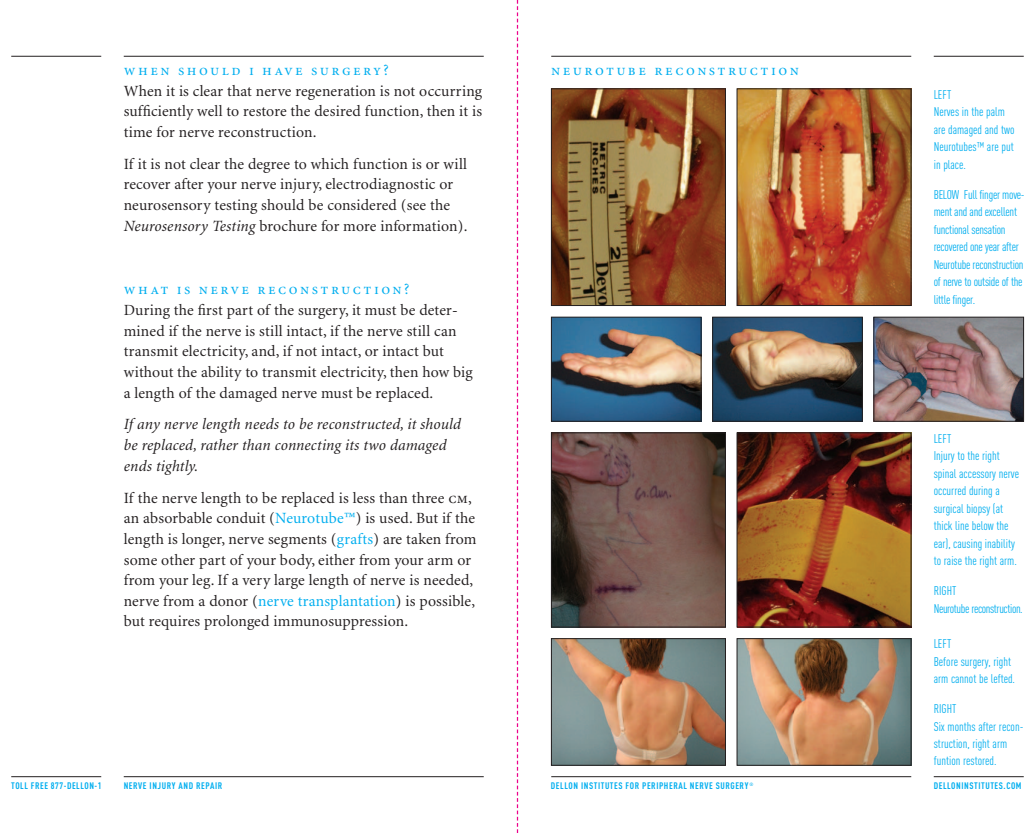
<style>
.page{position:relative;width:1035px;height:833px;background:#fff}
.page>*{position:absolute;margin:0;border:0;box-sizing:border-box;transform-origin:0 0}
.t1{font:15.62px/20.6px "Minion MM.345.584.11";letter-spacing:.01em;color:#231f20}
.t2{font:15.62px/20.6px "Minion MM It.345.584.11";letter-spacing:.005em;color:#231f20}
.t3{font:15.62px "Minion MM SC.345.584.11";letter-spacing:.15em;color:#00aeef}
.t4{font:12.5px/17.5px "DIN Cond Regular Alternate";color:#00aeef}
.t5{font:12.5px/17.5px "DIN Cond Regular Alternate";letter-spacing:-.02em;color:#00aeef}
.t6{font:12.5px/17.5px "DIN Cond Regular Alternate";letter-spacing:-.03em;color:#00aeef}
.t7{font:700 9.38px "DIN Cond";letter-spacing:.06em;color:#00aeef}
.s1{font-family:"Minion MM It.345.584.11"}
.s2{font-family:"Minion MM SC.345.584.11"}
.s3{color:#00aeef}
</style>
<div class="page">
<img style="left:553px;top:91px;width:171px;height:213px">
<div style="left:551px;top:89px;width:175px;height:217px;border:1px solid #231f20"></div>
<img style="left:553px;top:319px;width:146px;height:100px">
<div style="left:551px;top:317px;width:150px;height:104px;border:1px solid #231f20"></div>
<img style="left:714px;top:319px;width:147px;height:100px">
<div style="left:712px;top:317px;width:151px;height:104px;border:1px solid #231f20"></div>
<img style="left:876px;top:319px;width:146px;height:100px">
<div style="left:874px;top:317px;width:150px;height:104px;border:1px solid #231f20"></div>
<img style="left:553px;top:434px;width:171px;height:191px">
<div style="left:551px;top:432px;width:175px;height:195px;border:1px solid #231f20"></div>
<img style="left:553px;top:640px;width:171px;height:123px">
<div style="left:551px;top:638px;width:175px;height:127px;border:1px solid #231f20"></div>
<img style="left:739px;top:91px;width:170px;height:213px">
<img style="left:739px;top:434px;width:170px;height:191px">
<div style="left:737px;top:432px;width:174px;height:195px;border:1px solid #231f20"></div>
<img style="left:739px;top:640px;width:170px;height:123px">
<div style="left:737px;top:638px;width:174px;height:127px;border:1px solid #231f20"></div>
<hr style="left:934px;top:776px;width:90px;height:1px;background:#231f20">
<hr style="left:551px;top:776px;width:360px;height:1px;background:#231f20">
<hr style="left:934px;top:56px;width:90px;height:1px;background:#231f20">
<hr style="left:551px;top:56px;width:360px;height:1px;background:#231f20">
<hr style="left:11px;top:776px;width:90px;height:1px;background:#231f20">
<hr style="left:124px;top:776px;width:360px;height:1px;background:#231f20">
<hr style="left:11px;top:56px;width:90px;height:1px;background:#231f20">
<hr style="left:124px;top:56px;width:360px;height:1px;background:#231f20">
<svg style="left:517px;top:0;width:1px;height:832px"></svg>
<p class="t3" style="left:124px;top:64px;width:267px">when should i have surgery?</p>
<p class="t1" style="left:124px;top:82px;width:360px;text-align:justify">When it is clear that nerve regeneration is not occurring sufficiently well to restore the desired function, then it is time for nerve reconstruction.</p>
<p class="t1" style="left:124px;top:155px;width:345px">If it is not clear the degree to which function is or will recover after your nerve injury, electrodiagnostic or neurosensory testing should be considered (see the <span class="s1">Neurosensory Testing</span> brochure for more information).</p>
<p class="t3" style="left:124px;top:284px;width:287px">what is nerve reconstruction?</p>
<p class="t1" style="left:124px;top:301px;width:351px">During the first part of the surgery, it must be deter&shy;mined if the nerve is still intact, if the nerve still can transmit electricity, and, if not intact, or intact but without the ability to transmit electricity, then how big a length of the damaged nerve must be replaced.</p>
<p class="t2" style="left:124px;top:416px;width:339px">If any nerve length needs to be reconstructed, it should be replaced, rather than connecting its two damaged ends tightly.</p>
<p class="t1" style="left:124px;top:489px;width:354px">If the nerve length to be replaced is less than three <span class="s2">cm</span>, an absorbable conduit (<span class="s3">Neurotube™</span>) is used. But if the length is longer, nerve segments (<span class="s3">grafts</span>) are taken from some other part of your body, either from your arm or from your leg. If a very large length of nerve is needed, nerve from a donor (<span class="s3">nerve transplantation</span>) is possible, but requires prolonged immunosuppression.</p>
<p class="t7" style="left:11px;top:782px;width:92px">TOLL FREE 877-DELLON-1</p>
<p class="t7" style="left:124px;top:782px;width:100px">NERVE INJURY AND REPAIR</p>
<p class="t3" style="left:551px;top:64px;width:249px">neurotube reconstruction</p>
<p class="t4" style="left:934px;top:87px;width:82px">LEFT<br>Nerves in the palm are damaged and two<br>Neurotubes™ are put in place.</p>
<p class="t5" style="left:934px;top:187px;width:93px">BELOW Full finger move&shy;ment and and excellent functional sensation recovered one year after<br>Neurotube reconstruction of nerve to outside of the little finger.</p>
<p class="t4" style="left:934px;top:430px;width:87px">LEFT<br>Injury to the right spinal accessory nerve occurred during a surgical biopsy (at thick line below the ear), causing inability to raise the right arm.</p>
<p class="t6" style="left:934px;top:583px;width:91px">RIGHT<br>Neurotube reconstruction.</p>
<p class="t4" style="left:934px;top:636px;width:83px">LEFT<br>Before surgery, right arm cannot be lefted.</p>
<p class="t4" style="left:934px;top:701px;width:91px">RIGHT<br>Six months after recon&shy;struction, right arm funtion restored.</p>
<p class="t7" style="left:551px;top:782px;width:204px">DELLON INSTITUTES FOR PERIPHERAL NERVE SURGERY <sup>®</sup></p>
<p class="t7" style="left:934px;top:782px;width:89px">DELLONINSTITUTES.COM</p>
</div>
